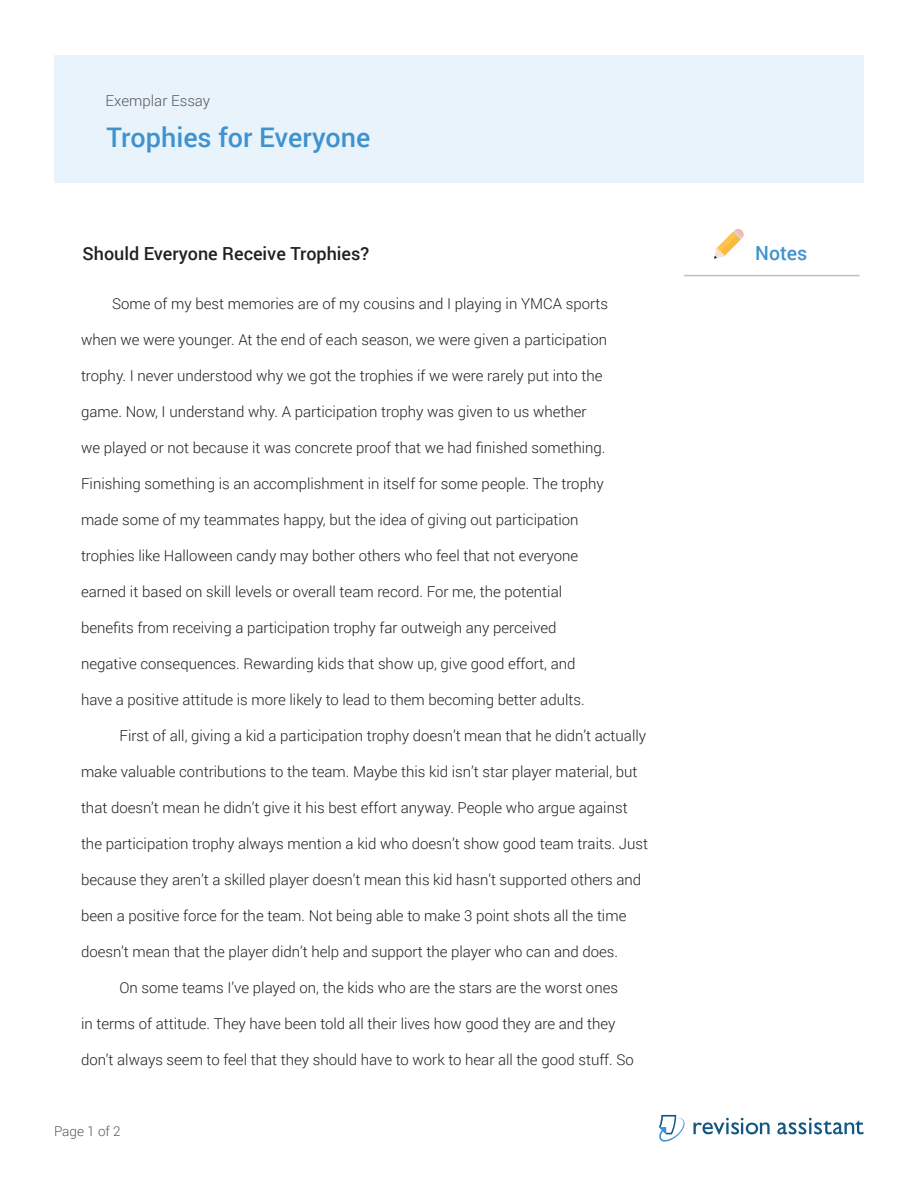
<style>
.page{position:relative;width:918px;height:1188px;background:#fff}
.page>*{position:absolute;margin:0;border:0;box-sizing:border-box;transform-origin:0 0}
.Prompt_Title{font:500 27px "Roboto";color:#4092cf}
.t1{font:500 19.5px "Roboto";color:#4092cf}
.Essay_Title{font:500 18px "Roboto";color:#231f20}
.Essay_Text{font:300 15px "Roboto";color:#231f20}
.Exemplar_Essay_Subhe{font:300 15px "Roboto";color:#57585a}
.Exemplar_Essay_Subhe-2{font:300 13.5px "Roboto";color:#57585a}
</style>
<div class="page">
<div style="left:54px;top:55px;width:810px;height:128px;background:#e8f3fb"></div>
<hr style="left:684px;top:275px;width:176px;height:1px;background:#bec0c6">
<svg style="left:714px;top:228px;width:30px;height:31px"></svg>
<svg style="left:659px;top:1115px;width:26px;height:27px"></svg>
<svg style="left:693px;top:1118px;width:77px;height:16px"></svg>
<svg style="left:777px;top:1118px;width:87px;height:16px"></svg>
<p class="Exemplar_Essay_Subhe" style="left:106px;top:91px;width:106px">Exemplar Essay</p>
<p class="Prompt_Title" style="left:106px;top:118px;width:265px">Trophies for Everyone</p>
<p class="Essay_Title" style="left:82px;top:241px;width:288px">Should Everyone Receive Trophies?</p>
<p class="Essay_Text" style="left:112px;top:293px;width:497px">Some of my best memories are of my cousins and I playing in YMCA sports</p>
<p class="Essay_Text" style="left:81px;top:329px;width:528px">when we were younger. At the end of each season, we were given a participation</p>
<p class="Essay_Text" style="left:81px;top:365px;width:523px">trophy. I never understood why we got the trophies if we were rarely put into the</p>
<p class="Essay_Text" style="left:81px;top:401px;width:507px">game. Now, I understand why. A participation trophy was given to us whether</p>
<p class="Essay_Text" style="left:81px;top:437px;width:526px">we played or not because it was concrete proof that we had finished something.</p>
<p class="Essay_Text" style="left:81px;top:473px;width:524px">Finishing something is an accomplishment in itself for some people. The trophy</p>
<p class="Essay_Text" style="left:81px;top:509px;width:499px">made some of my teammates happy, but the idea of giving out participation</p>
<p class="Essay_Text" style="left:81px;top:545px;width:499px">trophies like Halloween candy may bother others who feel that not everyone</p>
<p class="Essay_Text" style="left:81px;top:581px;width:483px">earned it based on skill levels or overall team record. For me, the potential</p>
<p class="Essay_Text" style="left:81px;top:617px;width:477px">benefits from receiving a participation trophy far outweigh any perceived</p>
<p class="Essay_Text" style="left:81px;top:653px;width:496px">negative consequences. Rewarding kids that show up, give good effort, and</p>
<p class="Essay_Text" style="left:81px;top:689px;width:505px">have a positive attitude is more likely to lead to them becoming better adults.</p>
<p class="Essay_Text" style="left:119px;top:725px;width:528px">First of all, giving a kid a participation trophy doesn’t mean that he didn’t actually</p>
<p class="Essay_Text" style="left:81px;top:761px;width:558px">make valuable contributions to the team. Maybe this kid isn’t star player material, but</p>
<p class="Essay_Text" style="left:81px;top:797px;width:548px">that doesn’t mean he didn’t give it his best effort anyway. People who argue against</p>
<p class="Essay_Text" style="left:81px;top:833px;width:569px">the participation trophy always mention a kid who doesn’t show good team traits. Just</p>
<p class="Essay_Text" style="left:81px;top:869px;width:562px">because they aren’t a skilled player doesn’t mean this kid hasn’t supported others and</p>
<p class="Essay_Text" style="left:81px;top:905px;width:547px">been a positive force for the team. Not being able to make 3 point shots all the time</p>
<p class="Essay_Text" style="left:81px;top:941px;width:539px">doesn’t mean that the player didn’t help and support the player who can and does.</p>
<p class="Essay_Text" style="left:119px;top:977px;width:500px">On some teams I’ve played on, the kids who are the stars are the worst ones</p>
<p class="Essay_Text" style="left:81px;top:1013px;width:536px">in terms of attitude. They have been told all their lives how good they are and they</p>
<p class="Essay_Text" style="left:81px;top:1049px;width:554px">don’t always seem to feel that they should have to work to hear all the good stuff. So</p>
<p class="Exemplar_Essay_Subhe-2" style="left:54px;top:1122px;width:68px">Page 1 of 2</p>
<p class="t1" style="left:755px;top:239px;width:54px">Notes</p>
</div>
